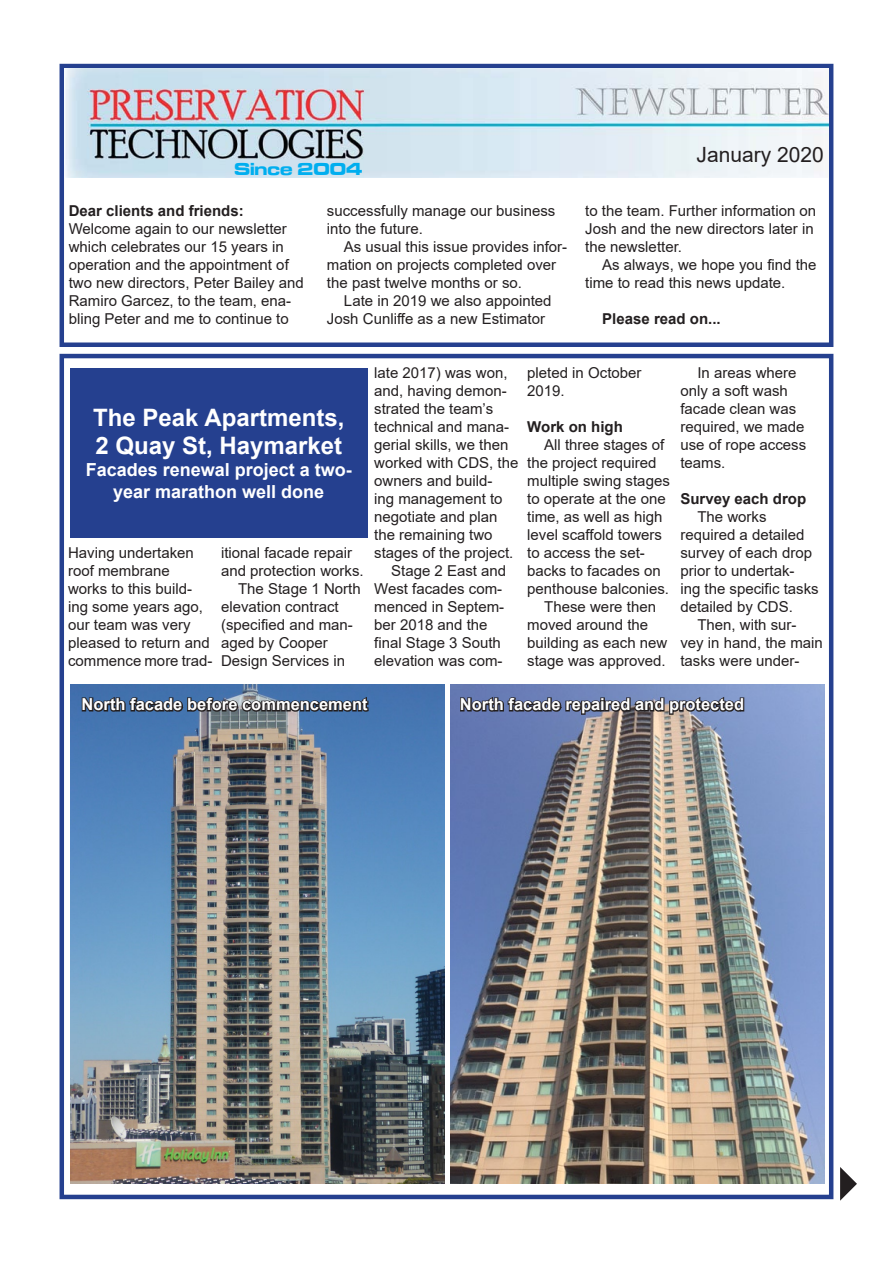
<style>
.page{position:relative;width:893px;height:1263px;background:#fff}
.page>*{position:absolute;margin:0;border:0;box-sizing:border-box;transform-origin:0 0}
.t1{font:700 24px/28.8px "Arial";color:#fff}
.t2{font:21px "Arial";color:#231f20}
.t3{font:700 18px/21.6px "Arial";color:#fff;text-align:center}
.t4{font:18px "Microgramma D Bold Exte";color:#00aeef}
.t5{font:700 16.5px "Arial";color:#fff}
.t6{font:15px/18px "Arial";color:#231f20}
.t7{font:700 15px "Arial";color:#231f20}
</style>
<div class="page">
<div style="left:60px;top:64px;width:773px;height:283px;border:4px solid #25408f"></div>
<div style="left:60px;top:354px;width:773px;height:845px;border:4px solid #25408f"></div>
<img style="left:64px;top:68px;width:765px;height:110px">
<div style="left:70px;top:368px;width:298px;height:169px;background:#25408f"></div>
<img style="left:70px;top:685px;width:375px;height:498px">
<svg style="left:81px;top:692px;width:289px;height:22px;background:#3c516d"></svg>
<img style="left:451px;top:685px;width:374px;height:498px">
<svg style="left:459px;top:692px;width:286px;height:24px;background:#545c78"></svg>
<p class="t4" style="left:234px;top:156px;width:129px">Since 2004</p>
<p class="t7" style="left:69px;top:200px;width:177px">Dear clients and friends:</p>
<p class="t6" style="left:69px;top:220px;width:237px">Welcome again to our newsletter which celebrates our 15 years in operation and the appointment of two new directors, Peter Bailey and<br>Ramiro Garcez, to the team, ena&shy;bling Peter and me to continue to</p>
<p class="t6" style="left:327px;top:202px;width:230px">successfully manage our business into the future.</p>
<p class="t6" style="left:327px;top:238px;width:242px;text-indent:17px">As usual this issue provides infor&shy;mation on projects completed over the past twelve months or so.</p>
<p class="t6" style="left:327px;top:292px;width:226px;text-indent:17px">Late in 2019 we also appointed<br>Josh Cunliffe as a new Estimator</p>
<h2 class="t2" style="left:697px;top:140px;width:129px">January 2020</h2>
<p class="t6" style="left:585px;top:202px;width:232px">to the team. Further information on<br>Josh and the new directors later in the newsletter.</p>
<p class="t6" style="left:585px;top:256px;width:233px;text-indent:17px">As always, we hope you find the time to read this news update.</p>
<p class="t7" style="left:602px;top:308px;width:120px">Please read on...</p>
<h1 class="t1" style="left:93px;top:403px;width:253px">The Peak Apartments,<br>2 Quay St, Haymarket</h1>
<p class="t3" style="left:86px;top:459px;width:268px">Facades renewal project a two&shy;year marathon well done</p>
<p class="t6" style="left:68px;top:544px;width:146px">Having undertaken roof membrane works to this build&shy;ing some years ago, our team was very pleased to return and commence more trad-</p>
<p class="t6" style="left:221px;top:544px;width:132px">itional facade repair</p>
<p class="t6" style="left:221px;top:562px;width:144px">and protection works.</p>
<p class="t6" style="left:238px;top:580px;width:124px">The Stage 1 North</p>
<p class="t6" style="left:221px;top:598px;width:119px">elevation contract</p>
<p class="t6" style="left:221px;top:616px;width:133px">(specified and man-</p>
<p class="t6" style="left:221px;top:634px;width:108px">aged by Cooper</p>
<p class="t6" style="left:221px;top:652px;width:126px">Design Services in</p>
<p class="t6" style="left:374px;top:364px;width:135px">late 2017) was won,</p>
<p class="t6" style="left:374px;top:382px;width:134px">and, having demon-</p>
<p class="t6" style="left:374px;top:400px;width:120px">strated the team’s</p>
<p class="t6" style="left:374px;top:418px;width:137px">technical and mana-</p>
<p class="t6" style="left:374px;top:436px;width:136px">gerial skills, we then</p>
<p class="t6" style="left:374px;top:454px;width:146px">worked with CDS, the</p>
<p class="t6" style="left:374px;top:472px;width:120px">owners and build-</p>
<p class="t6" style="left:374px;top:490px;width:130px">ing management to</p>
<p class="t6" style="left:374px;top:508px;width:125px">negotiate and plan</p>
<p class="t6" style="left:374px;top:526px;width:120px">the remaining two</p>
<p class="t6" style="left:374px;top:544px;width:141px">stages of the project.</p>
<p class="t6" style="left:391px;top:562px;width:117px">Stage 2 East and</p>
<p class="t6" style="left:374px;top:580px;width:130px">West facades com-</p>
<p class="t6" style="left:374px;top:598px;width:132px">menced in Septem-</p>
<p class="t6" style="left:374px;top:616px;width:115px">ber 2018 and the</p>
<p class="t6" style="left:374px;top:634px;width:128px">final Stage 3 South</p>
<p class="t6" style="left:374px;top:652px;width:130px">elevation was com-</p>
<p class="t6" style="left:527px;top:364px;width:116px">pleted in October<br>2019.</p>
<p class="t7" style="left:527px;top:416px;width:97px">Work on high</p>
<p class="t6" style="left:544px;top:436px;width:122px">All three stages of</p>
<p class="t6" style="left:527px;top:454px;width:131px">the project required</p>
<p class="t6" style="left:527px;top:472px;width:144px">multiple swing stages</p>
<p class="t6" style="left:527px;top:490px;width:140px">to operate at the one</p>
<p class="t6" style="left:527px;top:508px;width:137px">time, as well as high</p>
<p class="t6" style="left:527px;top:526px;width:136px">level scaffold towers</p>
<p class="t6" style="left:527px;top:544px;width:119px">to access the set-</p>
<p class="t6" style="left:527px;top:562px;width:135px">backs to facades on</p>
<p class="t6" style="left:527px;top:580px;width:143px">penthouse balconies.</p>
<p class="t6" style="left:544px;top:598px;width:113px">These were then</p>
<p class="t6" style="left:527px;top:616px;width:122px">moved around the</p>
<p class="t6" style="left:527px;top:634px;width:142px">building as each new</p>
<p class="t6" style="left:527px;top:652px;width:140px">stage was approved.</p>
<p class="t6" style="left:680px;top:364px;width:127px;text-indent:17px">In areas where only a soft wash facade clean was required, we made use of rope access teams.</p>
<p class="t7" style="left:680px;top:488px;width:127px">Survey each drop</p>
<p class="t6" style="left:680px;top:508px;width:140px;text-indent:17px">The works required a detailed survey of each drop prior to undertak-<br>ing the specific tasks detailed by CDS.</p>
<p class="t6" style="left:680px;top:616px;width:144px;text-indent:17px">Then, with sur&shy;vey in hand, the main tasks were under-</p>
<p class="t5" style="left:82px;top:693px;width:288px">North facade before commencement</p>
<p class="t5" style="left:460px;top:693px;width:286px">North facade repaired and protected</p>
</div>
